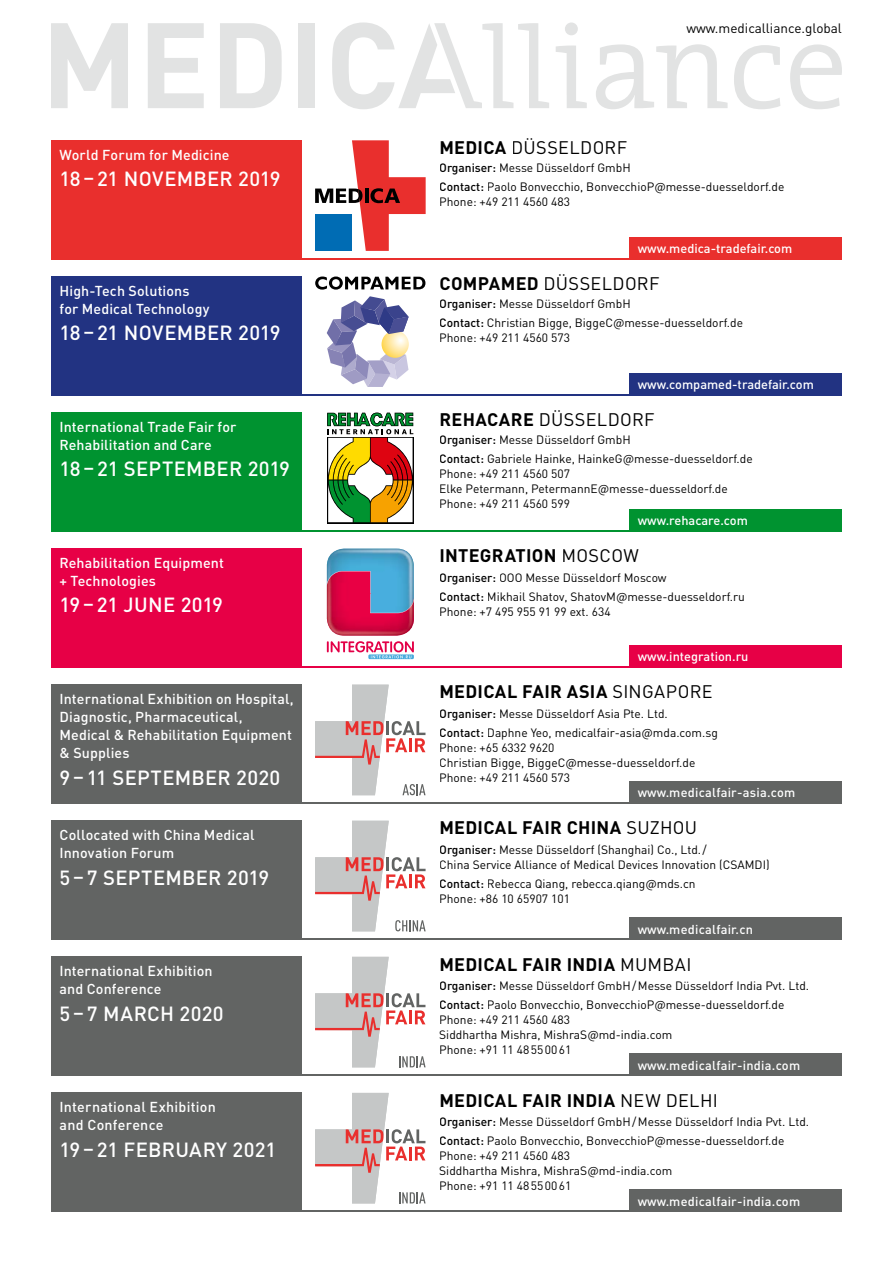
<style>
.page{position:relative;width:893px;height:1263px;background:#fff}
.page>*{position:absolute;margin:0;border:0;box-sizing:border-box;transform-origin:0 0}
.t1{font:500 20.25px "DIN Pro";letter-spacing:.01em;color:#fff}
.t2{font:700 18px "DIN Pro";letter-spacing:.015em;color:#000}
.t3{font:18px "DIN Pro";letter-spacing:.015em;color:#000}
.t4{font:500 14.25px/18px "DIN Pro";letter-spacing:.01em;color:#fff}
.t5{font:13.5px "DIN Pro";color:#000}
.t6{font:500 12.75px "DIN Pro";letter-spacing:.02em;color:#fff}
.t7{font:500 12.75px "DIN Pro";color:#fff}
.t8{font:12px/15px "DIN Pro";color:#000}
.s1{font-weight:700}
.s2{font-weight:500}
.s3{font-weight:400}
</style>
<div class="page">
<svg style="left:51px;top:23px;width:77px;height:85px"></svg>
<svg style="left:148px;top:23px;width:56px;height:85px"></svg>
<svg style="left:220px;top:23px;width:62px;height:85px"></svg>
<div style="left:299px;top:23px;width:16px;height:85px;background:#e2e3e3"></div>
<svg style="left:332px;top:22px;width:217px;height:87px"></svg>
<div style="left:565px;top:22px;width:13px;height:13px;background:#e2e3e3;border-radius:50%"></div>
<svg style="left:556px;top:46px;width:31px;height:62px"></svg>
<svg style="left:596px;top:44px;width:132px;height:65px"></svg>
<svg style="left:734px;top:45px;width:46px;height:64px"></svg>
<svg style="left:790px;top:44px;width:52px;height:65px"></svg>
<div style="left:51px;top:1093px;width:251px;height:119px;background:#626463"></div>
<svg style="left:315px;top:1093px;width:111px;height:110px"></svg>
<hr style="left:51px;top:1210px;width:791px;height:2px;background:#626463">
<div style="left:629px;top:1190px;width:213px;height:22px;background:#626463"></div>
<div style="left:51px;top:957px;width:251px;height:119px;background:#626463"></div>
<svg style="left:315px;top:957px;width:111px;height:110px"></svg>
<hr style="left:51px;top:1074px;width:791px;height:2px;background:#626463">
<div style="left:629px;top:1053px;width:213px;height:23px;background:#626463"></div>
<div style="left:51px;top:821px;width:251px;height:119px;background:#626463"></div>
<svg style="left:315px;top:821px;width:111px;height:110px"></svg>
<hr style="left:51px;top:938px;width:791px;height:2px;background:#626463">
<div style="left:629px;top:917px;width:213px;height:23px;background:#626463"></div>
<div style="left:51px;top:685px;width:251px;height:119px;background:#626463"></div>
<svg style="left:315px;top:685px;width:111px;height:110px"></svg>
<hr style="left:51px;top:802px;width:791px;height:2px;background:#626463">
<div style="left:629px;top:781px;width:213px;height:23px;background:#626463"></div>
<div style="left:51px;top:549px;width:251px;height:119px;background:#e70046"></div>
<svg style="left:327px;top:549px;width:87px;height:110px;background:#a8729c"></svg>
<hr style="left:51px;top:666px;width:791px;height:2px;background:#e70046">
<div style="left:629px;top:645px;width:213px;height:23px;background:#e70046"></div>
<div style="left:51px;top:412px;width:251px;height:119px;background:#009330"></div>
<svg style="left:327px;top:412px;width:86px;height:110px"></svg>
<hr style="left:51px;top:530px;width:791px;height:1px;background:#009330">
<div style="left:629px;top:509px;width:213px;height:22px;background:#009330"></div>
<div style="left:51px;top:276px;width:251px;height:119px;background:#223382"></div>
<svg style="left:327px;top:296px;width:82px;height:91px"></svg>
<svg style="left:315px;top:276px;width:110px;height:14px"></svg>
<hr style="left:51px;top:394px;width:791px;height:1px;background:#223382">
<div style="left:629px;top:373px;width:213px;height:22px;background:#223382"></div>
<div style="left:51px;top:140px;width:251px;height:119px;background:#e92f2d"></div>
<svg style="left:315px;top:140px;width:111px;height:111px"></svg>
<hr style="left:51px;top:258px;width:791px;height:1px;background:#e92f2d">
<div style="left:629px;top:237px;width:213px;height:22px;background:#e92f2d"></div>
<p class="t4" style="left:60px;top:145px;width:172px">World Forum for Medicine</p>
<h1 class="t1" style="left:60px;top:165px;width:222px">18 – 21 NOVEMBER 2019</h1>
<p class="t4" style="left:60px;top:281px;width:151px">High-Tech Solutions for Medical Technology</p>
<h1 class="t1" style="left:60px;top:319px;width:222px">18 – 21 NOVEMBER 2019</h1>
<p class="t4" style="left:60px;top:417px;width:178px">International Trade Fair for<br>Rehabilitation and Care</p>
<h1 class="t1" style="left:60px;top:455px;width:232px">18 – 21 SEPTEMBER 2019</h1>
<p class="t4" style="left:60px;top:553px;width:166px">Rehabilitation Equipment + Technologies</p>
<h1 class="t1" style="left:60px;top:591px;width:165px">19 – 21 JUNE 2019</h1>
<p class="t4" style="left:60px;top:689px;width:236px">International Exhibition on Hospital,<br>Diagnostic, Pharma ceutical,<br>Medical &amp; Rehabilitation Equipment &amp; Supplies</p>
<h1 class="t1" style="left:60px;top:763px;width:222px">9 – 11 SEPTEMBER 2020</h1>
<p class="t4" style="left:60px;top:825px;width:197px">Collocated with China Medical<br>Innovation Forum</p>
<h1 class="t1" style="left:60px;top:863px;width:211px">5 – 7 SEPTEMBER 2019</h1>
<p class="t4" style="left:60px;top:961px;width:155px">International Exhibition and Conference</p>
<h1 class="t1" style="left:60px;top:1000px;width:166px">5 – 7 MARCH 2020</h1>
<p class="t4" style="left:60px;top:1097px;width:158px">International Exhibition and Conference</p>
<h1 class="t1" style="left:60px;top:1136px;width:218px">19 – 21 FEBRUARY 2021</h1>
<p class="t5" style="left:686px;top:19px;width:157px">www.medicalliance.global</p>
<h2 class="t3" style="left:439px;top:135px;width:189px"><span class="s1">MEDICA</span> DÜSSELDORF</h2>
<p class="t8" style="left:439px;top:157px;width:347px;line-height:19.2px"><span class="s2">Organiser:</span> Messe Düsseldorf GmbH<br><span class="s2">Contact:</span> Paolo Bonvecchio, BonvecchioP@messe-duesseldorf.de</p>
<p class="t8" style="left:439px;top:194px;width:132px">Phone: +49 211 4560 483</p>
<p class="t7" style="left:638px;top:240px;width:156px">www.medica-tradefair.com</p>
<h2 class="t3" style="left:439px;top:271px;width:222px"><span class="s1">COMPAMED</span> DÜSSELDORF</h2>
<p class="t8" style="left:439px;top:293px;width:305px;line-height:19.2px"><span class="s2">Organiser:</span> Messe Düsseldorf GmbH<br><span class="s2">Contact:</span> Christian Bigge, BiggeC@messe-duesseldorf.de</p>
<p class="t8" style="left:439px;top:330px;width:132px">Phone: +49 211 4560 573</p>
<p class="t7" style="left:638px;top:376px;width:178px">www.compamed-tradefair.com</p>
<h2 class="t3" style="left:439px;top:407px;width:217px"><span class="s1">REHACARE</span> DÜSSELDORF</h2>
<p class="t8" style="left:439px;top:429px;width:315px;line-height:19.2px"><span class="s2">Organiser:</span> Messe Düsseldorf GmbH<br><span class="s2">Contact:</span> Gabriele Hainke, HainkeG@messe-duesseldorf.de</p>
<p class="t8" style="left:439px;top:466px;width:290px">Phone: +49 211 4560 507<br>Elke Petermann, PetermannE@messe-duesseldorf.de<br>Phone: +49 211 4560 599</p>
<p class="t7" style="left:638px;top:512px;width:112px">www.rehacare.com</p>
<h2 class="t2" style="left:439px;top:544px;width:201px">INTEGRATION <span class="s3">MOSCOW</span></h2>
<p class="t8" style="left:439px;top:567px;width:307px;line-height:19.2px"><span class="s2">Organiser:</span> OOO Messe Düsseldorf Moscow<br><span class="s2">Contact:</span> Mikhail Shatov, ShatovM@messe-duesseldorf.ru</p>
<p class="t8" style="left:439px;top:603px;width:173px">Phone: +7 495 955 91 99 ext. 634</p>
<p class="t7" style="left:638px;top:648px;width:112px">www.integration.ru</p>
<h2 class="t2" style="left:439px;top:680px;width:275px">MEDICAL FAIR ASIA <span class="s3">SINGAPORE</span></h2>
<p class="t8" style="left:439px;top:703px;width:280px;line-height:19.2px"><span class="s2">Organiser:</span> Messe Düsseldorf Asia Pte. Ltd.<br><span class="s2">Contact:</span> Daphne Yeo, medicalfair-asia@mda.com.sg</p>
<p class="t8" style="left:439px;top:739px;width:258px">Phone: +65 6332 9620<br>Christian Bigge, BiggeC@messe-duesseldorf.de<br>Phone: +49 211 4560 573</p>
<p class="t6" style="left:638px;top:784px;width:159px">www.medicalfair-asia.com</p>
<h2 class="t2" style="left:439px;top:816px;width:259px">MEDICAL FAIR CHINA <span class="s3">SUZHOU</span></h2>
<p class="t8" style="left:439px;top:841px;width:332px"><span class="s2">Organiser:</span> Messe Düsseldorf (Shanghai) Co., Ltd. /<br>China Service Alliance of Medical Devices Innovation (CSAMDI)</p>
<p class="t8" style="left:439px;top:876px;width:258px"><span class="s2">Contact:</span> Rebecca Qiang, rebecca.qiang@mds.cn<br>Phone: +86 10 65907 101</p>
<p class="t6" style="left:638px;top:920px;width:117px">www.medicalfair.cn</p>
<h2 class="t2" style="left:439px;top:952px;width:254px">MEDICAL FAIR INDIA <span class="s3">MUMBAI</span></h2>
<p class="t8" style="left:439px;top:975px;width:371px;line-height:19.2px"><span class="s2">Organiser:</span> Messe Düsseldorf GmbH / Messe Düsseldorf India Pvt. Ltd.<br><span class="s2">Contact:</span> Paolo Bonvecchio, BonvecchioP@messe-duesseldorf.de</p>
<p class="t8" style="left:439px;top:1012px;width:235px">Phone: +49 211 4560 483<br>Siddhartha Mishra, MishraS@md-india.com<br>Phone: +91 11 48 55 00 61</p>
<p class="t6" style="left:638px;top:1056px;width:164px">www.medicalfair-india.com</p>
<h2 class="t2" style="left:439px;top:1088px;width:280px">MEDICAL FAIR INDIA <span class="s3">NEW DELHI</span></h2>
<p class="t8" style="left:439px;top:1111px;width:371px;line-height:19.2px"><span class="s2">Organiser:</span> Messe Düsseldorf GmbH / Messe Düsseldorf India Pvt. Ltd.<br><span class="s2">Contact:</span> Paolo Bonvecchio, BonvecchioP@messe-duesseldorf.de</p>
<p class="t8" style="left:439px;top:1148px;width:235px">Phone: +49 211 4560 483<br>Siddhartha Mishra, MishraS@md-india.com<br>Phone: +91 11 48 55 00 61</p>
<p class="t6" style="left:638px;top:1192px;width:164px">www.medicalfair-india.com</p>
</div>
